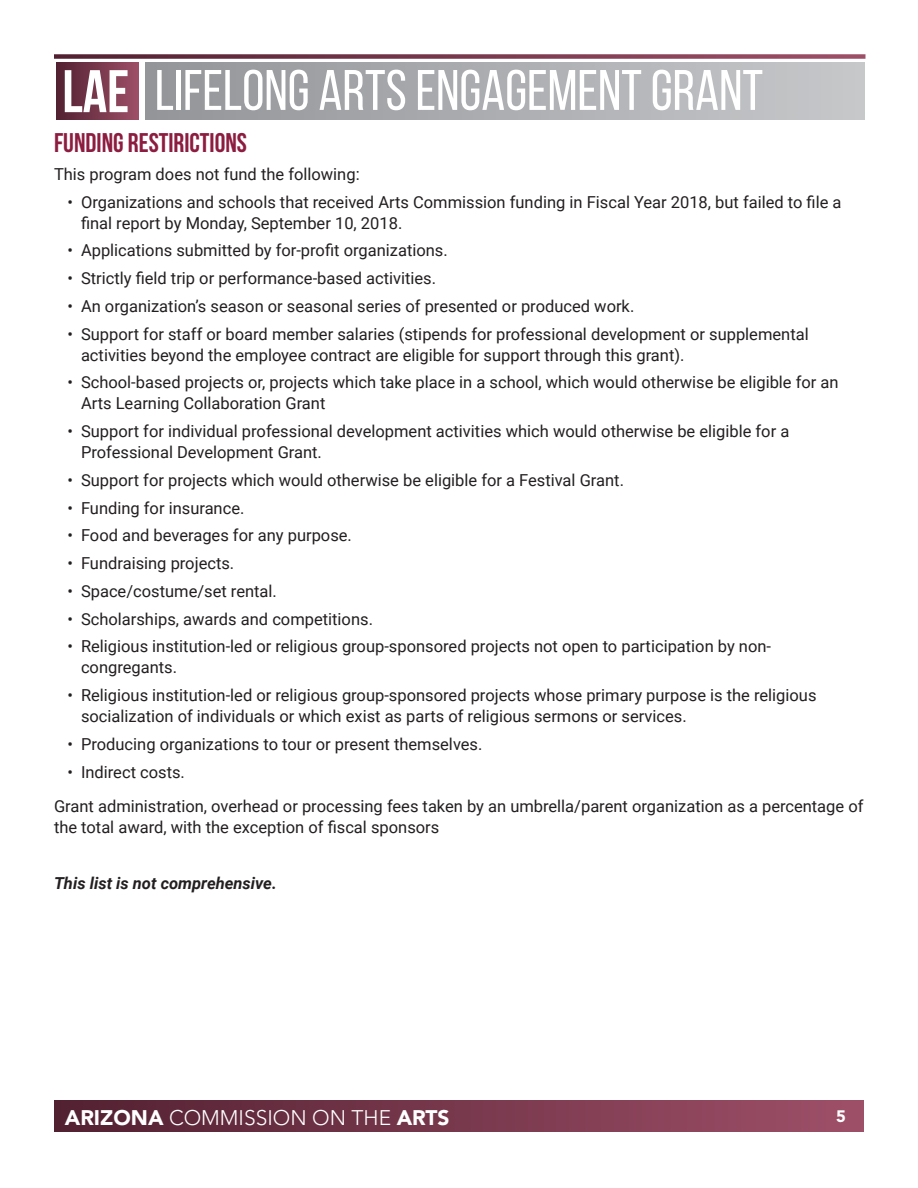
<style>
.page{position:relative;width:918px;height:1188px;background:#fff}
.page>*{position:absolute;margin:0;border:0;box-sizing:border-box;transform-origin:0 0}
.t1{font:57px "Bebas Neue";color:#fff}
.Header_2{font:700 27px "Bebas Neue";color:#8c1c40}
.t2{font:300 21px "Avenir LT Std";color:#fff}
.Body_1{font:16.5px/21px "Roboto";color:#231f20}
.Body_1-2{font:italic 700 16.5px "Roboto";color:#231f20}
.t3{font:900 16.5px "Avenir LT Std";color:#fff}
.s1{font-weight:700;font-size:60px}
.s2{font-weight:900}
</style>
<div class="page">
<div style="left:55px;top:1101px;width:808px;height:31px;background:linear-gradient(to right,#522131,#9e5068)"></div>
<div style="left:145px;top:62px;width:720px;height:57px;background:linear-gradient(to right,#939598,#c7c8ca)"></div>
<div style="left:56px;top:62px;width:83px;height:58px;background:linear-gradient(to right,#522131,#9e4f68)"></div>
<svg style="left:54px;top:54px;width:812px;height:5px;background:#854c5e"></svg>
<h1 class="t1" style="left:62px;top:59px;width:702px"><span class="s1">LAE</span> LIFELONG ARTS ENGAGEMENT GRANT</h1>
<p class="Header_2" style="left:54px;top:128px;width:195px">FUNDING RESTIRICTIONS</p>
<p class="Body_1" style="left:54px;top:163px;width:307px">This program does not fund the following:</p>
<p class="Body_1" style="left:81px;top:191px;width:762px;text-indent:-14px">• Organizations and schools that received Arts Commission funding in Fiscal Year 2018, but failed to file a final report by Monday, September 10, 2018.</p>
<p class="Body_1" style="left:68px;top:239px;width:382px">• Applications submitted by for-profit organizations.</p>
<p class="Body_1" style="left:68px;top:267px;width:370px">• Strictly field trip or performance-based activities.</p>
<p class="Body_1" style="left:68px;top:295px;width:568px">• An organization’s season or seasonal series of presented or produced work.</p>
<p class="Body_1" style="left:81px;top:323px;width:729px;text-indent:-14px">• Support for staff or board member salaries (stipends for professional development or supplemental activities beyond the employee contract are eligible for support through this grant).</p>
<p class="Body_1" style="left:81px;top:371px;width:759px;text-indent:-14px">• School-based projects or, projects which take place in a school, which would otherwise be eligible for an<br>Arts Learning Collaboration Grant</p>
<p class="Body_1" style="left:81px;top:420px;width:710px;text-indent:-14px">• Support for individual professional development activities which would otherwise be eligible for a<br>Professional Development Grant.</p>
<p class="Body_1" style="left:68px;top:469px;width:558px">• Support for projects which would otherwise be eligible for a Festival Grant.</p>
<p class="Body_1" style="left:68px;top:497px;width:178px">• Funding for insurance.</p>
<p class="Body_1" style="left:68px;top:524px;width:286px">• Food and beverages for any purpose.</p>
<p class="Body_1" style="left:68px;top:552px;width:168px">• Fundraising projects.</p>
<p class="Body_1" style="left:68px;top:580px;width:211px">• Space/costume/set rental.</p>
<p class="Body_1" style="left:68px;top:608px;width:307px">• Scholarships, awards and competitions.</p>
<p class="Body_1" style="left:81px;top:635px;width:692px;text-indent:-14px">• Religious institution-led or religious group-sponsored projects not open to participation by non&shy;congregants.</p>
<p class="Body_1" style="left:81px;top:684px;width:737px;text-indent:-14px">• Religious institution-led or religious group-sponsored projects whose primary purpose is the religious socialization of individuals or which exist as parts of religious sermons or services.</p>
<p class="Body_1" style="left:68px;top:733px;width:416px">• Producing organizations to tour or present themselves.</p>
<p class="Body_1" style="left:68px;top:761px;width:119px">• Indirect costs.</p>
<p class="Body_1" style="left:54px;top:795px;width:811px">Grant administration, overhead or processing fees taken by an umbrella/parent organization as a percentage of the total award, with the exception of fiscal sponsors</p>
<p class="Body_1-2" style="left:54px;top:871px;width:224px">This list is not comprehensive.</p>
<p class="t2" style="left:65px;top:1106px;width:386px"><span class="s2">ARIZONA</span> COMMISSION ON THE <span class="s2">ARTS</span></p>
<p class="t3" style="left:836px;top:1106px;width:11px">5</p>
</div>
